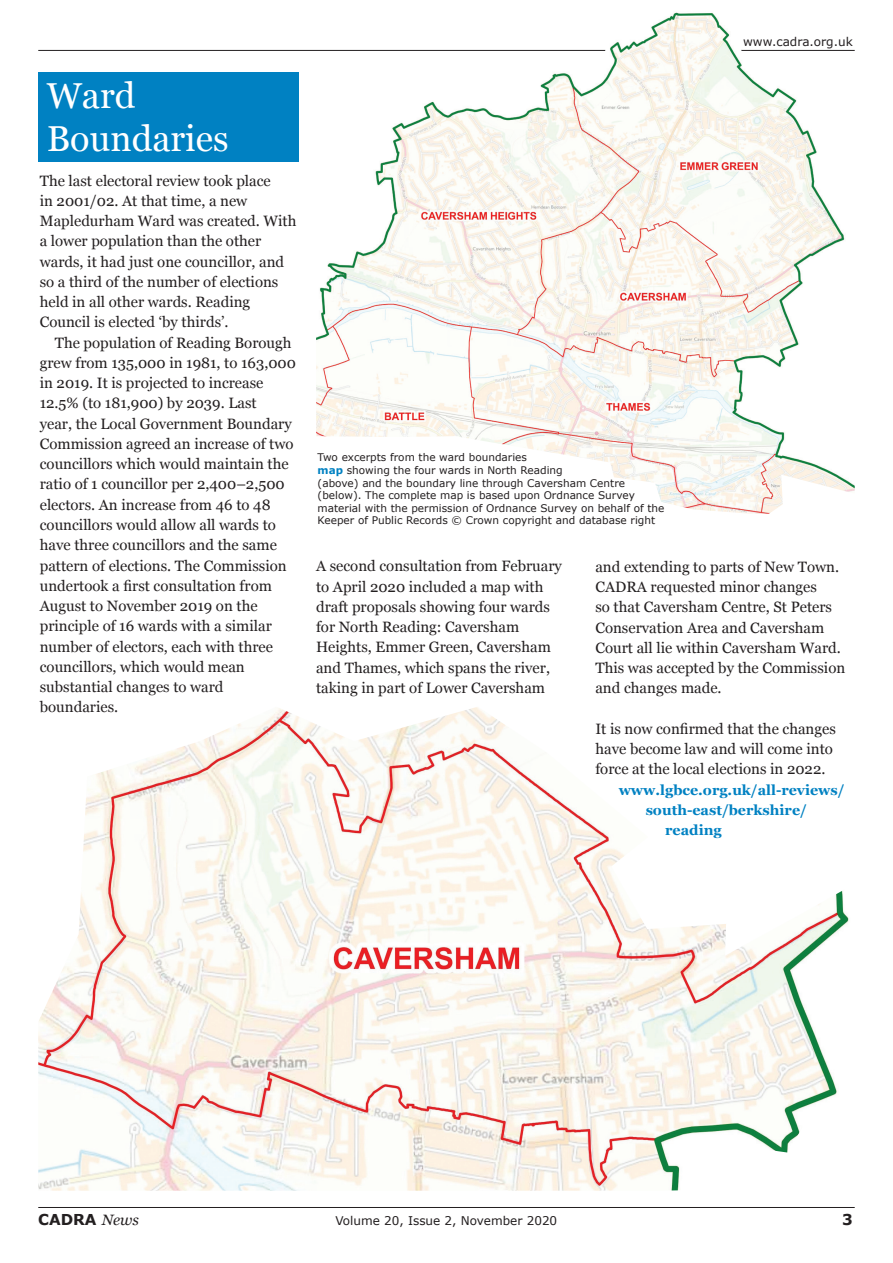
<style>
.page{position:relative;width:893px;height:1263px;background:#fff}
.page>*{position:absolute;margin:0;border:0;box-sizing:border-box;transform-origin:0 0}
.A_head_Georgia{font:36px/43.2px "Georgia";color:#fff}
.Body_text{font:15px/20.2px "Georgia";color:#231f20}
.Body_text_next{font:15px/20.2px "Georgia";color:#231f20}
.t1{font:700 15px "Verdana";color:#231f20}
.Body_text-2{font:700 14.25px "Georgia";color:#0081c2}
.Running_head{font:12px "Verdana";color:#231f20}
.t2{font:10.5px/12.6px "Verdana";color:#231f20}
.s1{font-weight:700;color:#0081c2}
.s2{font-family:"Georgia";font-weight:400;font-style:italic}
</style>
<div class="page">
<hr style="left:38px;top:50px;width:817px;height:1px;background:#231f20">
<hr style="left:38px;top:1207px;width:817px;height:1px;background:#231f20">
<img style="left:316px;top:12px;width:539px;height:502px">
<img style="left:38px;top:707px;width:811px;height:484px">
<div style="left:38px;top:72px;width:261px;height:90px;background:#0081c2"></div>
<p class="A_head_Georgia" style="left:47px;top:73px;width:183px">Ward<br>Boundaries</p>
<p class="Body_text" style="left:40px;top:170px;width:258px">The last electoral review took place<br>in 2001/02. At that time, a new Mapledurham Ward was created. With a lower population than the other wards, it had just one councillor, and so a third of the number of elections held in all other wards. Reading Council is elected ‘by thirds’.</p>
<p class="Body_text_next" style="left:40px;top:332px;width:258px;text-indent:15px">The population of Reading Borough grew from 135,000 in 1981, to 163,000 in 2019. It is projected to increase 12.5% (to 181,900) by 2039. Last<br>year, the Local Government Boundary Commission agreed an increase of two councillors which would maintain the ratio of 1 councillor per 2,400–2,500 electors. An increase from 46 to 48 councillors would allow all wards to have three councillors and the same pattern of elections. The Commission undertook a first consultation from August to November 2019 on the principle of 16 wards with a similar number of electors, each with three councillors, which would mean substantial changes to ward boundaries.</p>
<p class="Running_head" style="left:743px;top:33px;width:111px">www.cadra.org.uk</p>
<p class="t2" style="left:318px;top:451px;width:348px">Two excerpts from the ward boundaries<br><span class="s1">map</span> showing the four wards in North Reading<br>(above) and the boundary line through Caversham Centre (below). The complete map is based upon Ordnance Survey material with the permission of Ordnance Survey on behalf of the Keeper of Public Records © Crown copyright and database right</p>
<p class="Body_text" style="left:316px;top:555px;width:247px">A second consultation from February to April 2020 included a map with draft proposals showing four wards for North Reading: Caversham Heights, Emmer Green, Caversham and Thames, which spans the river, taking in part of Lower Caversham</p>
<p class="Body_text" style="left:595px;top:556px;width:251px">and extending to parts of New Town.<br>CADRA requested minor changes<br>so that Caversham Centre, St Peters<br>Conservation Area and Caversham<br>Court all lie within Caversham Ward.<br>This was accepted by the Commission and changes made.</p>
<p class="Body_text" style="left:595px;top:718px;width:242px">It is now confirmed that the changes have become law and will come into force at the local elections in 2022.</p>
<p class="Body_text-2" style="left:619px;top:779px;width:227px">www.lgbce.org.uk/all-reviews/</p>
<p class="Body_text-2" style="left:646px;top:799px;width:163px">south-east/berkshire/</p>
<p class="Body_text-2" style="left:665px;top:819px;width:58px">reading</p>
<p class="t1" style="left:38px;top:1208px;width:102px">CADRA <span class="s2">News</span></p>
<p class="Running_head" style="left:335px;top:1212px;width:223px">Volume 20, Issue 2, November 2020</p>
<p class="t1" style="left:842px;top:1208px;width:12px">3</p>
</div>
